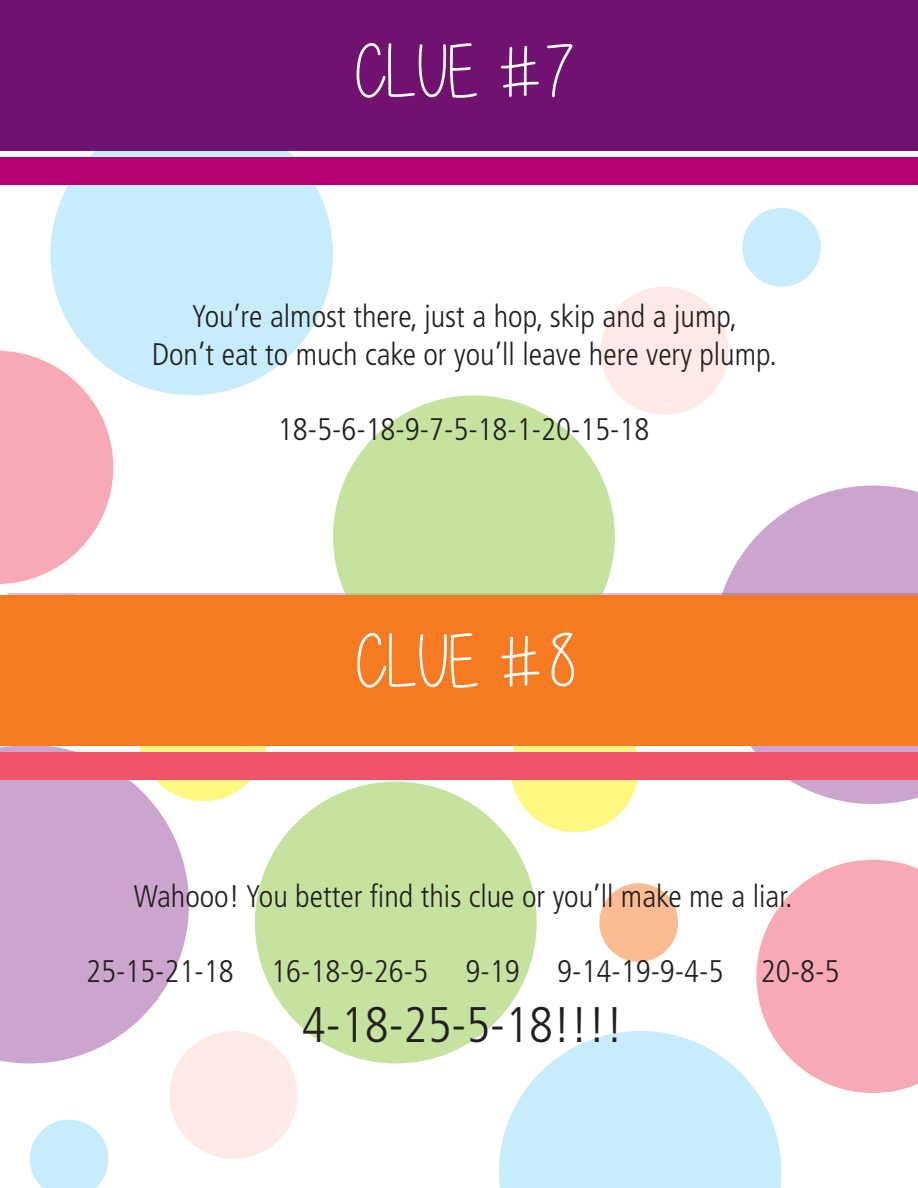
<style>
.page{position:relative;width:918px;height:1188px;background:#fff}
.page>*{position:absolute;margin:0;border:0;box-sizing:border-box;transform-origin:0 0}
.t1{font:74.25px "A little sunshine";color:#fff}
.t2{font:300 condensed 49.95px "Frutiger LT Std";color:#231f20}
.t3{font:300 condensed 31.2px "Frutiger LT Std";color:#231f20}
</style>
<div class="page">
<hr style="left:7px;top:594px;width:911px;height:1px;background:#711271">
<svg style="left:714px;top:486px;width:204px;height:318px;fill:#cca5ce"></svg>
<div style="left:600px;top:287px;width:129px;height:128px;background:#fdeae6;border-radius:50%"></div>
<div style="left:333px;top:395px;width:282px;height:282px;background:#c5e29f;border-radius:50%"></div>
<div style="left:139px;top:673px;width:128px;height:128px;background:#fff880;border-radius:50%"></div>
<svg style="left:0;top:351px;width:113px;height:233px"></svg>
<div style="left:742px;top:208px;width:79px;height:79px;background:#c7ecfb;border-radius:50%"></div>
<div style="left:50px;top:113px;width:283px;height:282px;background:#c7ecfb;border-radius:50%"></div>
<div style="left:0;top:0;width:918px;height:151px;background:#711271"></div>
<div style="left:0;top:158px;width:918px;height:27px;background:#b60172"></div>
<svg style="left:0;top:745px;width:189px;height:318px;background:#d3b2d3"></svg>
<div style="left:169px;top:1031px;width:129px;height:128px;background:#fdeae6;border-radius:50%"></div>
<div style="left:255px;top:782px;width:282px;height:281px;background:#c5e29f;border-radius:50%"></div>
<div style="left:599px;top:883px;width:79px;height:79px;background:#fabc90;border-radius:50%"></div>
<div style="left:511px;top:704px;width:128px;height:128px;background:#fff880;border-radius:50%"></div>
<svg style="left:756px;top:860px;width:162px;height:233px;background:#f8b5c0"></svg>
<svg style="left:30px;top:1120px;width:78px;height:68px"></svg>
<svg style="left:499px;top:1031px;width:283px;height:157px;fill:#c7ecfb"></svg>
<div style="left:0;top:595px;width:918px;height:150px;background:#f57a21"></div>
<div style="left:0;top:752px;width:918px;height:28px;background:#f0546b"></div>
<p class="t1" style="left:355px;top:33px;width:221px">CLUE #7</p>
<p class="t3" style="left:191px;top:299px;width:547px">You’re almost there, just a hop, skip and a jump,</p>
<p class="t3" style="left:152px;top:336px;width:627px">Don’t eat to much cake or you’ll leave here very plump.</p>
<p class="t3" style="left:278px;top:411px;width:373px">18-5-6-18-9-7-5-18-1-20-15-18</p>
<p class="t1" style="left:356px;top:623px;width:219px">CLUE #8</p>
<p class="t3" style="left:134px;top:878px;width:660px">Wahooo! You better find this clue or you’ll make me a liar.</p>
<p class="t3" style="left:86px;top:953px;width:755px">25-15-21-18 16-18-9-26-5 9-19 9-14-19-9-4-5 20-8-5</p>
<p class="t2" style="left:302px;top:996px;width:323px">4-18-25-5-18!!!!</p>
</div>
